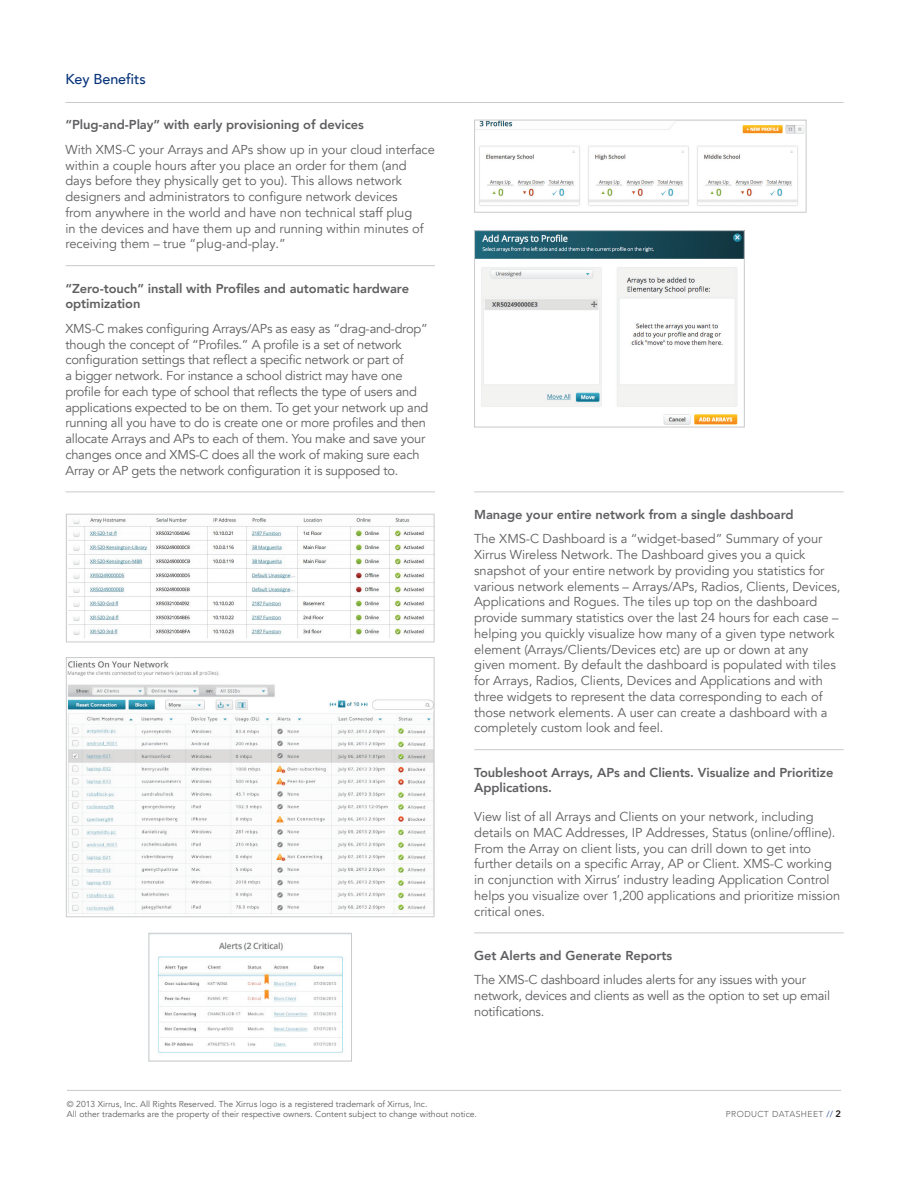
<style>
.page{position:relative;width:918px;height:1188px;background:#fff}
.page>*{position:absolute;margin:0;border:0;box-sizing:border-box;transform-origin:0 0}
.t1{font:500 14.4px "Avenir LT Com";letter-spacing:-.005em;color:#08347b}
.t2{font:12.9px/15.8px "Avenir LT Com";letter-spacing:-.005em;color:#5f5f62}
.t3{font:800 12.9px/15.8px "Avenir LT Com";letter-spacing:-.005em;color:#5f5f62}
.t4{font:8.55px/10.1px "Avenir LT Com";color:#5f5f62}
.t5{font:300 8.55px "Avenir LT Com";letter-spacing:.05em;color:#5f5f62}
.s1{color:#08347b}
.s2{font-weight:800;font-size:9.3px;color:#231f20}
</style>
<div class="page">
<hr style="left:67px;top:1090px;width:774px;height:1px;background:#c9cacc">
<hr style="left:65px;top:265px;width:370px;height:1px;background:#c9cacc">
<hr style="left:65px;top:492px;width:370px;height:1px;background:#c9cacc">
<hr style="left:474px;top:492px;width:370px;height:1px;background:#c9cacc">
<hr style="left:474px;top:749px;width:370px;height:1px;background:#c9cacc">
<hr style="left:474px;top:933px;width:370px;height:1px;background:#c9cacc">
<hr style="left:65px;top:102px;width:370px;height:1px;background:#c9cacc">
<hr style="left:435px;top:102px;width:39px;height:1px;background:#c9cacc">
<hr style="left:474px;top:102px;width:370px;height:1px;background:#c9cacc">
<img style="left:476px;top:122px;width:328px;height:84px">
<div style="left:474px;top:120px;width:332px;height:93px;border:1px solid #c9cacc"></div>
<img style="left:476px;top:232px;width:267px;height:193px">
<div style="left:474px;top:230px;width:271px;height:197px;border:1px solid #c9cacc"></div>
<img style="left:68px;top:518px;width:364px;height:120px">
<div style="left:66px;top:514px;width:368px;height:128px;border:1px solid #c9cacc"></div>
<img style="left:68px;top:661px;width:364px;height:253px">
<div style="left:66px;top:657px;width:368px;height:260px;border:1px solid #c9cacc"></div>
<img style="left:157px;top:942px;width:186px;height:111px">
<div style="left:149px;top:933px;width:203px;height:128px;border:1px solid #c9cacc"></div>
<p class="t1" style="left:65px;top:70px;width:82px">Key Benefits</p>
<p class="t3" style="left:65px;top:117px;width:300px">“Plug-and-Play” with early provisioning of devices</p>
<p class="t2" style="left:65px;top:142px;width:371px">With XMS-C your Arrays and APs show up in your cloud interface within a couple hours after you place an order for them (and days before they physically get to you). This allows network designers and administrators to configure network devices<br>from anywhere in the world and have non technical staff plug<br>in the devices and have them up and running within minutes of receiving them – true “plug-and-play.”</p>
<p class="t3" style="left:65px;top:280px;width:345px">“Zero-touch” install with Profiles and automatic hardware optimization</p>
<p class="t2" style="left:65px;top:321px;width:365px">XMS-C makes configuring Arrays/APs as easy as “drag-and-drop” though the concept of “Profiles.” A profile is a set of network configuration settings that reflect a specific network or part of<br>a bigger network. For instance a school district may have one profile for each type of school that reflects the type of users and applications expected to be on them. To get your network up and running all you have to do is create one or more profiles and then allocate Arrays and APs to each of them. You make and save your changes once and XMS-C does all the work of making sure each Array or AP gets the network configuration it is supposed to.</p>
<p class="t3" style="left:474px;top:507px;width:321px">Manage your entire network from a single dashboard</p>
<p class="t2" style="left:474px;top:531px;width:368px">The XMS-C Dashboard is a “widget-based” Summary of your Xirrus Wireless Network. The Dashboard gives you a quick snapshot of your entire network by providing you statistics for various network elements – Arrays/APs, Radios, Clients, Devices, Applications and Rogues. The tiles up top on the dashboard provide summary statistics over the last 24 hours for each case – helping you quickly visualize how many of a given type network element (Arrays/Clients/Devices etc) are up or down at any given moment. By default the dashboard is populated with tiles for Arrays, Radios, Clients, Devices and Applications and with three widgets to represent the data corresponding to each of those network elements. A user can create a dashboard with a completely custom look and feel.</p>
<p class="t3" style="left:474px;top:764px;width:361px">Toubleshoot Arrays, APs and Clients. Visualize and Prioritize<br>Applications.</p>
<p class="t2" style="left:474px;top:809px;width:367px">View list of all Arrays and Clients on your network, including details on MAC Addresses, IP Addresses, Status (online/offline).<br>From the Array on client lists, you can drill down to get into further details on a specific Array, AP or Client. XMS-C working in conjunction with Xirrus’ industry leading Application Control helps you visualize over 1,200 applications and prioritize mission critical ones.</p>
<p class="t3" style="left:474px;top:948px;width:200px">Get Alerts and Generate Reports</p>
<p class="t2" style="left:474px;top:972px;width:358px">The XMS-C dashboard inludes alerts for any issues with your network, devices and clients as well as the option to set up email notifications.</p>
<p class="t4" style="left:67px;top:1100px;width:412px">© 2013 Xirrus, Inc. All Rights Reserved. The Xirrus logo is a registered trademark of Xirrus, Inc.<br>All other trademarks are the property of their respective owners. Content subject to change without notice.</p>
<p class="t5" style="left:726px;top:1109px;width:117px">PRODUCT DATASHEET <span class="s1">//</span> <span class="s2">2</span></p>
</div>
